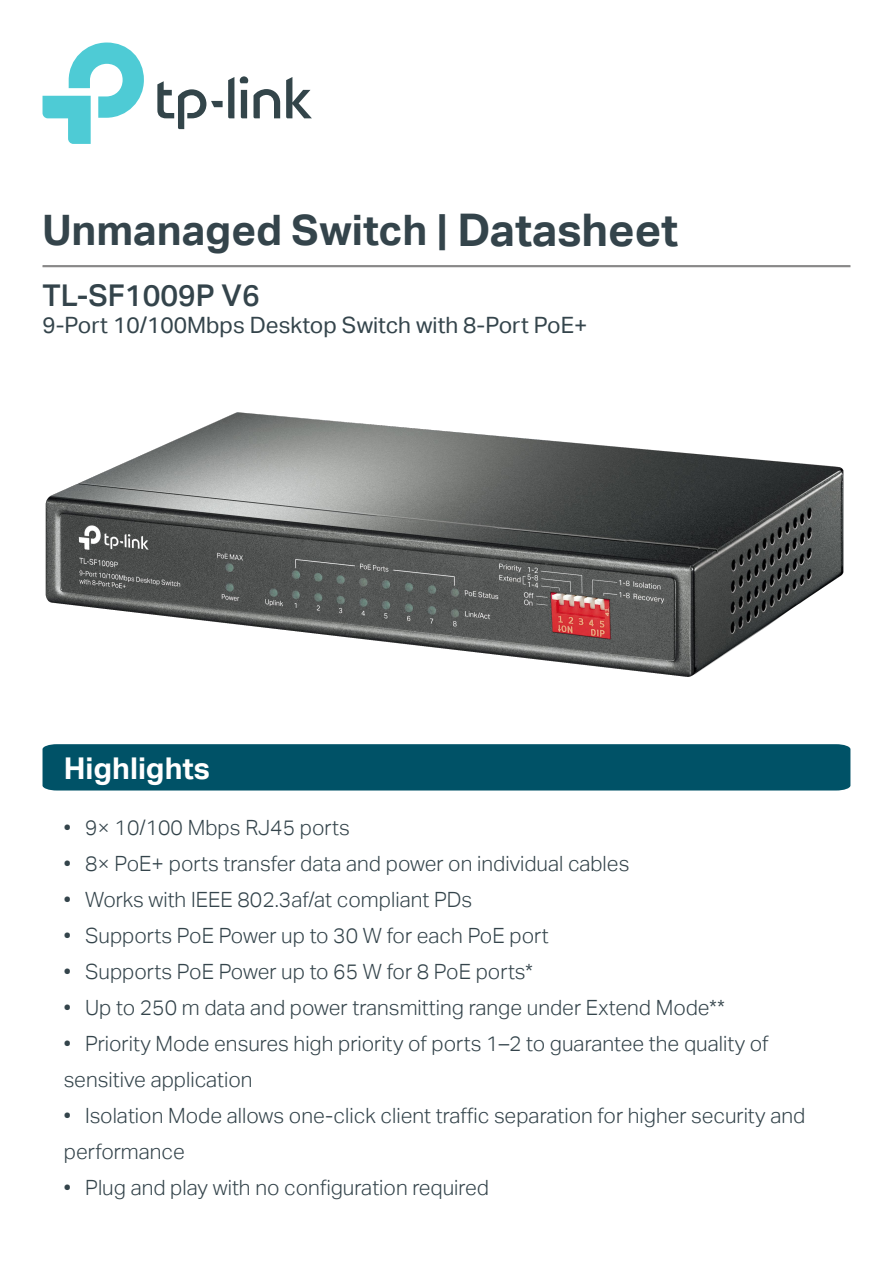
<style>
.page{position:relative;width:893px;height:1263px;background:#fff}
.page>*{position:absolute;margin:0;border:0;box-sizing:border-box;transform-origin:0 0}
.t1{font:42px "TP Link Aktiv Bold";color:#34444b}
.t2{font:30px "TP Link Aktiv Medium";color:#34444b}
.t3{font:30px "TP Link Aktiv Bold";color:#fff}
.t4{font:22.5px "TP Link Aktiv Regular";color:#34444b}
.t5{font:21px/36px "TP Link Aktiv Light";color:#34444b}
.s1{font-size:45px}
</style>
<div class="page">
<div style="left:43px;top:744px;width:807px;height:46px;background:#005267"></div>
<img style="left:45px;top:412px;width:799px;height:265px">
<svg style="left:157px;top:76px;width:155px;height:53px"></svg>
<svg style="left:43px;top:43px;width:101px;height:101px"></svg>
<hr style="left:43px;top:265px;width:807px;height:1px;background:#727171">
<hr style="left:43px;top:266px;width:807px;height:1px;background:#727171">
<h1 class="t1" style="left:43px;top:206px;width:637px">Unmanaged Switch | <span class="s1">Datasheet</span></h1>
<h2 class="t2" style="left:43px;top:278px;width:219px">TL-SF1009P V6</h2>
<p class="t4" style="left:43px;top:312px;width:546px">9-Port 10/100Mbps Desktop Switch with 8-Port PoE+</p>
<h2 class="t3" style="left:64px;top:751px;width:148px">Highlights</h2>
<p class="t5" style="left:64px;top:810px;width:288px">• 9× 10/100 Mbps RJ45 ports</p>
<p class="t5" style="left:64px;top:846px;width:567px">• 8× PoE+ ports transfer data and power on individual cables</p>
<p class="t5" style="left:64px;top:882px;width:410px">• Works with IEEE 802.3af/at compliant PDs</p>
<p class="t5" style="left:64px;top:918px;width:486px">• Supports PoE Power up to 30 W for each PoE port</p>
<p class="t5" style="left:64px;top:954px;width:471px">• Supports PoE Power up to 65 W for 8 PoE ports*</p>
<p class="t5" style="left:64px;top:990px;width:663px">• Up to 250 m data and power transmitting range under Extend Mode**</p>
<p class="t5" style="left:64px;top:1026px;width:706px">• Priority Mode ensures high priority of ports 1–2 to guarantee the quality of sensitive application</p>
<p class="t5" style="left:64px;top:1098px;width:743px">• Isolation Mode allows one-click client traffic separation for higher security and performance</p>
<p class="t5" style="left:64px;top:1170px;width:427px">• Plug and play with no configuration required</p>
</div>
